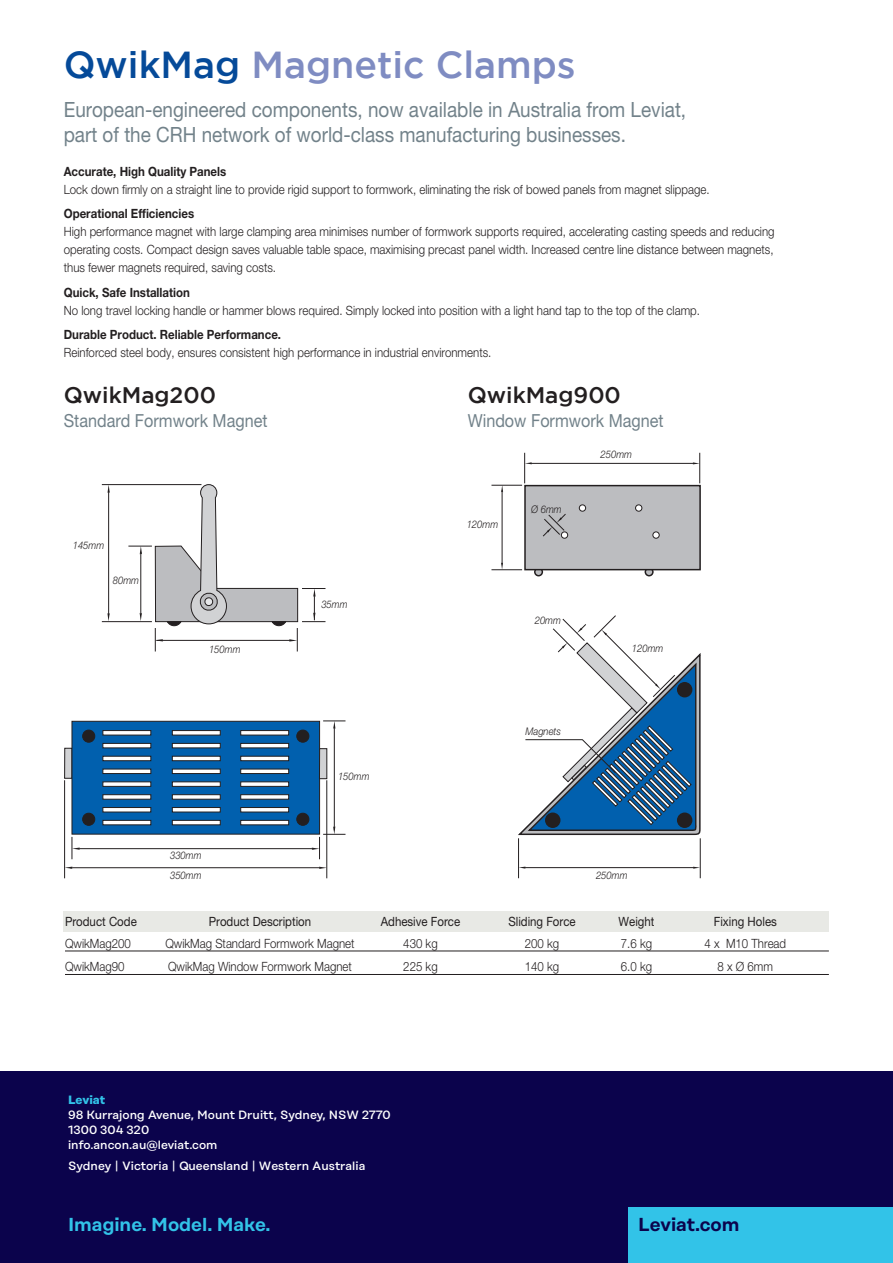
<style>
.page{position:relative;width:893px;height:1263px;background:#fff}
.page>*{position:absolute;margin:0;border:0;box-sizing:border-box;transform-origin:0 0}
.t1{font:500 37.5px "Gotham";color:#7f8cc2}
.t2{font:500 22.5px "Gotham";color:#231f20}
.t3{font:21px/25.5px "Helvetica Neue";color:#72828a;scale:.9 1}
.t4{font:600 18.75px "Rational Display";color:#32c3e8}
.t5{font:600 18.75px "Rational Display";color:#0b034c}
.t6{font:18px "Helvetica Neue";color:#72828a;scale:.9 1}
.t7{font:300 12.75px/18px "Helvetica Neue";color:#231f20;text-align:justify;scale:.9 1}
.t8{font:700 12.75px "Helvetica Neue";color:#231f20;scale:.9 1}
.t9{font:12.75px "Helvetica Neue";color:#231f20;scale:.9 1}
.Adresse-HL_grau{font:500 12px "Rational Display";color:#fff}
.Caption_standard{font:500 12px/15px "Rational Display";color:#fff}
.Adresse-HL_grau-2{font:700 12px "Rational Display";letter-spacing:-.01em;color:#32c3e8}
.t10{font:italic 300 10.5px "Helvetica Neue";color:#231f20;scale:.9 1}
.s1{color:#054a99}
</style>
<div class="page">
<hr style="left:102px;top:484px;width:99px;height:1px;background:#231f20">
<hr style="left:102px;top:621px;width:50px;height:1px;background:#231f20">
<svg style="left:128px;top:484px;width:197px;height:167px"></svg>
<svg style="left:107px;top:613px;width:3px;height:8px"></svg>
<svg style="left:107px;top:485px;width:3px;height:8px"></svg>
<hr style="left:108px;top:491px;width:1px;height:124px;background:#231f20">
<div style="left:64px;top:911px;width:765px;height:21px;background:#e8e9e5"></div>
<div style="left:65px;top:748px;width:7px;height:30px;background:#d1d2d4"></div>
<div style="left:64px;top:748px;width:8px;height:30px;border:1px solid #231f20"></div>
<div style="left:72px;top:721px;width:248px;height:113px;background:#0160ae;border:1px solid #231f20"></div>
<svg style="left:240px;top:820px;width:49px;height:5px"></svg>
<svg style="left:240px;top:807px;width:49px;height:5px"></svg>
<svg style="left:240px;top:794px;width:49px;height:5px"></svg>
<svg style="left:240px;top:782px;width:49px;height:4px"></svg>
<svg style="left:240px;top:769px;width:49px;height:5px"></svg>
<svg style="left:240px;top:756px;width:49px;height:5px"></svg>
<svg style="left:240px;top:743px;width:49px;height:5px"></svg>
<svg style="left:240px;top:730px;width:49px;height:5px"></svg>
<svg style="left:172px;top:820px;width:48px;height:5px"></svg>
<svg style="left:172px;top:807px;width:48px;height:5px"></svg>
<svg style="left:172px;top:794px;width:48px;height:5px"></svg>
<svg style="left:172px;top:782px;width:48px;height:4px"></svg>
<svg style="left:172px;top:769px;width:48px;height:5px"></svg>
<svg style="left:172px;top:756px;width:48px;height:5px"></svg>
<svg style="left:172px;top:743px;width:48px;height:5px"></svg>
<svg style="left:172px;top:730px;width:48px;height:5px"></svg>
<svg style="left:103px;top:820px;width:48px;height:5px"></svg>
<svg style="left:103px;top:807px;width:48px;height:5px"></svg>
<svg style="left:103px;top:794px;width:48px;height:5px"></svg>
<svg style="left:103px;top:782px;width:48px;height:4px"></svg>
<svg style="left:103px;top:769px;width:48px;height:5px"></svg>
<svg style="left:103px;top:756px;width:48px;height:5px"></svg>
<svg style="left:103px;top:743px;width:48px;height:5px"></svg>
<svg style="left:103px;top:730px;width:48px;height:5px"></svg>
<div style="left:83px;top:730px;width:12px;height:12px;background:#231f20;border-radius:50%"></div>
<div style="left:82px;top:730px;width:13px;height:12px;border:1px solid #231f20;border-radius:50%"></div>
<div style="left:83px;top:813px;width:12px;height:12px;background:#231f20;border-radius:50%"></div>
<div style="left:82px;top:813px;width:13px;height:12px;border:1px solid #231f20;border-radius:50%"></div>
<div style="left:297px;top:730px;width:12px;height:12px;background:#231f20;border-radius:50%"></div>
<div style="left:297px;top:730px;width:12px;height:12px;border:1px solid #231f20;border-radius:50%"></div>
<div style="left:297px;top:813px;width:12px;height:12px;background:#231f20;border-radius:50%"></div>
<div style="left:297px;top:813px;width:12px;height:12px;border:1px solid #231f20;border-radius:50%"></div>
<div style="left:319px;top:749px;width:8px;height:30px;background:#d1d2d4"></div>
<div style="left:319px;top:748px;width:8px;height:31px;border:1px solid #231f20"></div>
<hr style="left:78px;top:848px;width:236px;height:1px;background:#231f20">
<svg style="left:72px;top:837px;width:8px;height:22px"></svg>
<hr style="left:334px;top:726px;width:1px;height:104px;background:#231f20">
<svg style="left:312px;top:826px;width:33px;height:33px"></svg>
<svg style="left:323px;top:721px;width:22px;height:8px"></svg>
<hr style="left:327px;top:780px;width:1px;height:98px;background:#231f20">
<hr style="left:70px;top:867px;width:251px;height:1px;background:#231f20">
<hr style="left:64px;top:780px;width:1px;height:98px;background:#231f20">
<svg style="left:65px;top:866px;width:8px;height:3px"></svg>
<svg style="left:319px;top:867px;width:8px;height:2px"></svg>
<hr style="left:65px;top:951px;width:764px;height:1px;background:#231f20">
<hr style="left:65px;top:974px;width:764px;height:1px;background:#231f20">
<hr style="left:700px;top:838px;width:1px;height:40px;background:#231f20">
<hr style="left:524px;top:867px;width:171px;height:1px;background:#231f20">
<hr style="left:518px;top:838px;width:1px;height:40px;background:#231f20">
<div style="left:645px;top:567px;width:9px;height:9px;border:2px solid #231f20;border-radius:50%"></div>
<div style="left:534px;top:567px;width:9px;height:9px;border:2px solid #231f20;border-radius:50%"></div>
<div style="left:524px;top:485px;width:177px;height:85px;background:#bcbdc0;border:2px solid #231f20"></div>
<svg style="left:524px;top:453px;width:176px;height:85px"></svg>
<hr style="left:491px;top:569px;width:31px;height:1px;background:#231f20">
<hr style="left:502px;top:490px;width:1px;height:74px;background:#231f20">
<hr style="left:491px;top:485px;width:31px;height:1px;background:#231f20">
<svg style="left:501px;top:562px;width:2px;height:8px"></svg>
<svg style="left:501px;top:485px;width:2px;height:7px"></svg>
<svg style="left:518px;top:615px;width:183px;height:221px"></svg>
<div style="left:0;top:1071px;width:893px;height:192px;background:#0b034c"></div>
<div style="left:628px;top:1208px;width:265px;height:55px;background:#32c3e8"></div>
<p class="t1" style="left:64px;top:44px;width:513px"><span class="s1">QwikMag</span> Magnetic Clamps</p>
<p class="t3" style="left:64px;top:96px;width:693px">European-engineered components, now available in Australia from Leviat, part of the CRH network of world-class manufacturing businesses.</p>
<p class="t8" style="left:64px;top:163px;width:182px">Accurate, High Quality Panels</p>
<p class="t7" style="left:64px;top:180px;width:719px">Lock down firmly on a straight line to provide rigid support to formwork, eliminating the risk of bowed panels from magnet slippage.</p>
<p class="t8" style="left:64px;top:206px;width:146px">Operational Efficiencies</p>
<p class="t7" style="left:64px;top:222px;width:791px">High performance magnet with large clamping area minimises number of formwork supports required, accelerating casting speeds and reducing operating costs. Compact design saves valuable table space, maximising precast panel width. Increased centre line distance between magnets, thus fewer magnets required, saving costs.</p>
<p class="t8" style="left:64px;top:284px;width:142px">Quick, Safe Installation</p>
<p class="t7" style="left:64px;top:301px;width:708px">No long travel locking handle or hammer blows required. Simply locked into position with a light hand tap to the top of the clamp.</p>
<p class="t8" style="left:64px;top:327px;width:243px">Durable Product. Reliable Performance.</p>
<p class="t7" style="left:64px;top:343px;width:477px">Reinforced steel body, ensures consistent high performance in industrial environments.</p>
<p class="t2" style="left:64px;top:383px;width:154px">QwikMag200</p>
<p class="t6" style="left:64px;top:410px;width:228px">Standard Formwork Magnet</p>
<p class="t10" style="left:73px;top:539px;width:37px">145mm</p>
<p class="t10" style="left:113px;top:574px;width:31px">80mm</p>
<p class="t10" style="left:209px;top:643px;width:37px">150mm</p>
<p class="t10" style="left:170px;top:849px;width:37px">330mm</p>
<p class="t10" style="left:170px;top:869px;width:37px">350mm</p>
<p class="t10" style="left:321px;top:598px;width:31px">35mm</p>
<p class="t10" style="left:338px;top:770px;width:37px">150mm</p>
<p class="t2" style="left:468px;top:383px;width:155px">QwikMag900</p>
<p class="t6" style="left:468px;top:410px;width:219px">Window Formwork Magnet</p>
<p class="t10" style="left:467px;top:518px;width:37px">120mm</p>
<p class="t10" style="left:531px;top:503px;width:36px">Ø 6mm</p>
<p class="t10" style="left:535px;top:614px;width:31px">20mm</p>
<p class="t10" style="left:525px;top:724px;width:41px">Magnets</p>
<p class="t10" style="left:601px;top:448px;width:37px">250mm</p>
<p class="t10" style="left:632px;top:642px;width:37px">120mm</p>
<p class="t10" style="left:596px;top:869px;width:37px">250mm</p>
<p class="t9" style="left:65px;top:914px;width:81px">Product Code</p>
<p class="t9" style="left:209px;top:914px;width:115px">Product Description</p>
<p class="t9" style="left:381px;top:914px;width:90px">Adhesive Force</p>
<p class="t9" style="left:508px;top:914px;width:76px">Sliding Force</p>
<p class="t9" style="left:619px;top:914px;width:41px">Weight</p>
<p class="t9" style="left:714px;top:914px;width:72px">Fixing Holes</p>
<p class="t7" style="left:65px;top:934px;width:75px">QwikMag200</p>
<p class="t7" style="left:165px;top:934px;width:212px">QwikMag Standard Formwork Magnet</p>
<p class="t7" style="left:403px;top:934px;width:40px">430 kg</p>
<p class="t7" style="left:525px;top:934px;width:40px">200 kg</p>
<p class="t7" style="left:621px;top:934px;width:36px">7.6 kg</p>
<p class="t7" style="left:704px;top:934px;width:92px">4 x M10 Thread</p>
<p class="t7" style="left:65px;top:957px;width:68px">QwikMag90</p>
<p class="t7" style="left:168px;top:957px;width:206px">QwikMag Window Formwork Magnet</p>
<p class="t7" style="left:403px;top:957px;width:40px">225 kg</p>
<p class="t7" style="left:525px;top:957px;width:40px">140 kg</p>
<p class="t7" style="left:621px;top:957px;width:36px">6.0 kg</p>
<p class="t7" style="left:718px;top:957px;width:63px">8 x Ø 6mm</p>
<p class="Adresse-HL_grau-2" style="left:68px;top:1092px;width:39px">Leviat</p>
<p class="Adresse-HL_grau" style="left:68px;top:1107px;width:324px">98 Kurrajong Avenue, Mount Druitt, Sydney, NSW 2770</p>
<p class="Caption_standard" style="left:68px;top:1122px;width:151px">1300 304 320 info.ancon.au@leviat.com</p>
<p class="Adresse-HL_grau" style="left:68px;top:1159px;width:299px">Sydney | Victoria | Queensland | Western Australia</p>
<p class="t4" style="left:68px;top:1213px;width:204px">Imagine. Model. Make.</p>
<h3 class="t5" style="left:638px;top:1213px;width:103px">Leviat.com</h3>
</div>
